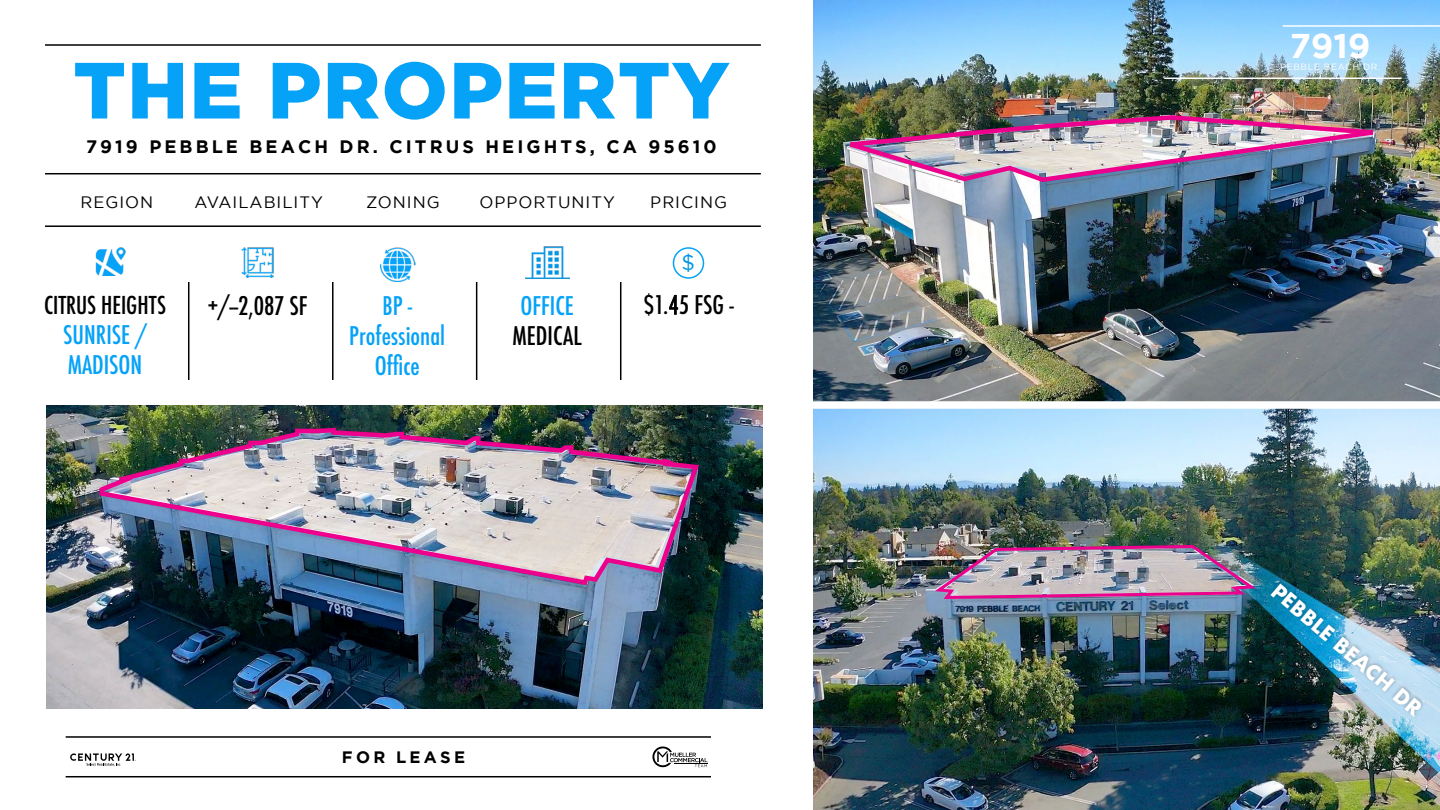
<style>
.page{position:relative;width:1440px;height:810px;background:#fff}
.page>*{position:absolute;margin:0;border:0;box-sizing:border-box;transform-origin:0 0}
.t1{font:900 79.5px "Gotham";letter-spacing:.02em;color:#05a2f7}
.t2{font:700 34.2px "Gotham";color:#fff}
.t3{font:500 condensed 25.05px/30px "Futura";color:#05a2f7;text-align:center}
.t4{font:500 condensed 25.05px "Futura";color:#000}
.t5{font:500 condensed 24px "Futura";color:#000}
.t6{font:21.45px "Gotham";color:#0094e5}
.t7{font:700 20.1px "Futura";color:#fff}
.t8{font:700 18px "Gotham";letter-spacing:.17em;color:#000}
.t9{font:16.5px "Gotham";letter-spacing:.06em;color:#000}
.t10{font:700 16.5px "Gotham";letter-spacing:.2em;color:#000}
.t11{font:9px "Gotham";letter-spacing:.07em;color:#fff}
.s1{font-weight:300}
</style>
<div class="page">
<img style="left:813px;top:0;width:626px;height:401px">
<hr style="left:45px;top:44px;width:715px;height:2px;background:#000">
<hr style="left:45px;top:173px;width:715px;height:1px;background:#000">
<hr style="left:45px;top:225px;width:715px;height:2px;background:#000">
<hr style="left:188px;top:282px;width:1px;height:98px;background:#000">
<hr style="left:332px;top:282px;width:1px;height:98px;background:#000">
<hr style="left:476px;top:282px;width:1px;height:98px;background:#000">
<hr style="left:620px;top:282px;width:1px;height:98px;background:#000">
<hr style="left:66px;top:736px;width:645px;height:2px;background:#000">
<hr style="left:66px;top:776px;width:645px;height:1px;background:#000">
<svg style="left:70px;top:753px;width:66px;height:13px"></svg>
<svg style="left:652px;top:747px;width:55px;height:20px"></svg>
<img style="left:241px;top:247px;width:33px;height:31px">
<img style="left:525px;top:246px;width:45px;height:33px">
<img style="left:95px;top:247px;width:31px;height:29px">
<img style="left:380px;top:247px;width:36px;height:35px">
<div style="left:672px;top:247px;width:32px;height:32px;border:2px solid #05a2f7;border-radius:50%"></div>
<img style="left:813px;top:409px;width:626px;height:400px">
<hr style="left:1282px;top:25px;width:157px;height:2px;background:#fff">
<hr style="left:1164px;top:78px;width:237px;height:1px;background:#fff">
<img style="left:46px;top:405px;width:716px;height:303px">
<img style="left:96px;top:425px;width:606px;height:163px">
<img style="left:934px;top:543px;width:495px;height:180px">
<img style="left:846px;top:117px;width:568px;height:67px">
<h1 class="t1" style="left:73px;top:44px;width:657px">THE PROPERTY</h1>
<p class="t8" style="left:86px;top:136px;width:632px">7919 PEBBLE BEACH DR. CITRUS HEIGHTS, CA 95610</p>
<p class="t9" style="left:80px;top:193px;width:74px">REGION</p>
<p class="t9" style="left:194px;top:193px;width:130px">AVAILABILITY</p>
<p class="t9" style="left:366px;top:193px;width:75px">ZONING</p>
<p class="t9" style="left:479px;top:193px;width:137px">OPPORTUNITY</p>
<p class="t9" style="left:650px;top:193px;width:78px">PRICING</p>
<h3 class="t5" style="left:44px;top:290px;width:123px">CITRUS HEIGHTS</h3>
<h3 class="t3" style="left:63px;top:320px;width:85px;text-align:left">SUNRISE /<br>MADISON</h3>
<h3 class="t4" style="left:208px;top:290px;width:101px">+/--2,087 SF</h3>
<h3 class="t3" style="left:349px;top:291px;width:97px">BP -<br>Professional<br>Office</h3>
<h3 class="t3" style="left:520px;top:291px;width:55px">OFFICE</h3>
<h3 class="t4" style="left:512px;top:320px;width:71px">MEDICAL</h3>
<h3 class="t6" style="left:681px;top:250px;width:15px">$</h3>
<h3 class="t4" style="left:644px;top:289px;width:91px">$1.<span class="s1">4</span>5 FSG -</h3>
<p class="t10" style="left:342px;top:747px;width:125px">FOR LEASE</p>
<h2 class="t2" style="left:1289px;top:27px;width:82px">7919</h2>
<p class="t11" style="left:1280px;top:61px;width:101px">PEBBLE BEACH DR.</p>
<p class="t7" style="left:1283px;top:577px;width:192px;rotate:40deg">PEBBLE BEACH DR</p>
</div>
